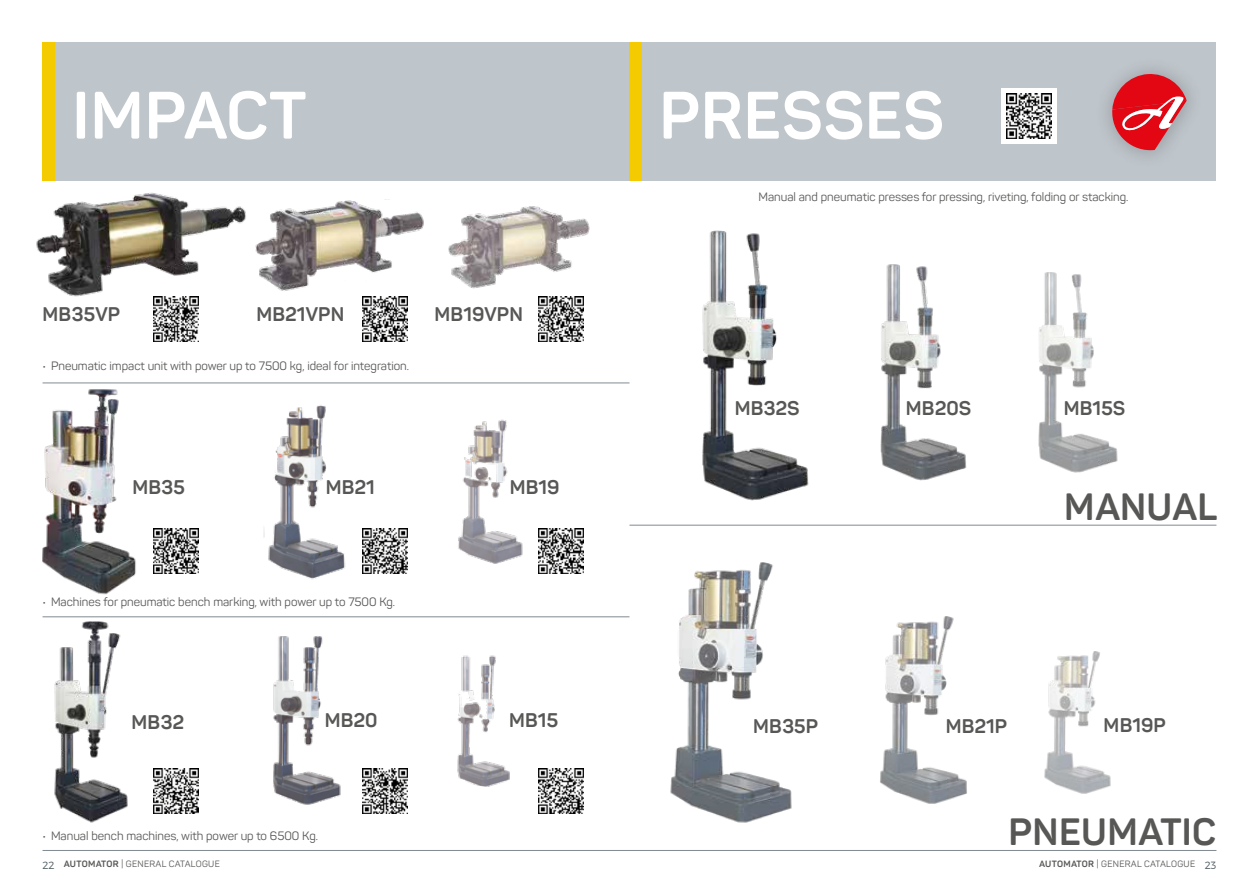
<style>
.page{position:relative;width:1259px;height:893px;background:#fff}
.page>*{position:absolute;margin:0;border:0;box-sizing:border-box;transform-origin:0 0}
.t1{font:700 66px "Panton";letter-spacing:.01em;color:#fff}
.t2{font:700 37.5px "Panton";letter-spacing:.01em;color:#575756}
.t3{font:700 19.5px "Panton";letter-spacing:.005em;color:#575756}
.t4{font:12px "Panton";color:#575756}
.t5{font:9px "Panton";letter-spacing:.035em;color:#575756}
.s1{font-family:"Montserrat";font-weight:300;font-size:10.5px;color:#4e5b61}
.s2{font-weight:700}
</style>
<div class="page">
<div style="left:629px;top:43px;width:587px;height:138px;background:#bfc6cb"></div>
<svg style="left:1111px;top:73px;width:75px;height:77px"></svg>
<div style="left:43px;top:43px;width:586px;height:138px;background:#bfc6cb"></div>
<div style="left:43px;top:43px;width:12px;height:138px;background:#f3cb00"></div>
<hr style="left:43px;top:383px;width:586px;height:1px;background:#818b91">
<hr style="left:43px;top:617px;width:586px;height:1px;background:#818b91">
<hr style="left:43px;top:850px;width:1173px;height:1px;background:#818b91">
<div style="left:629px;top:43px;width:13px;height:138px;background:#f3cb00"></div>
<hr style="left:629px;top:525px;width:587px;height:1px;background:#818b91">
<img style="left:36px;top:192px;width:210px;height:105px">
<img style="left:255px;top:200px;width:169px;height:91px">
<img style="left:448px;top:206px;width:142px;height:83px">
<img style="left:458px;top:419px;width:65px;height:145px">
<img style="left:264px;top:405px;width:82px;height:175px">
<img style="left:43px;top:389px;width:93px;height:206px">
<img style="left:54px;top:621px;width:74px;height:202px">
<img style="left:273px;top:636px;width:68px;height:169px">
<img style="left:457px;top:655px;width:53px;height:132px">
<img style="left:880px;top:264px;width:87px;height:217px">
<img style="left:1038px;top:272px;width:80px;height:201px">
<img style="left:702px;top:230px;width:107px;height:271px">
<img style="left:670px;top:562px;width:122px;height:261px">
<img style="left:880px;top:617px;width:87px;height:187px">
<img style="left:1044px;top:652px;width:67px;height:142px">
<img style="left:363px;top:529px;width:45px;height:45px">
<img style="left:153px;top:528px;width:45px;height:45px">
<img style="left:538px;top:529px;width:45px;height:45px">
<img style="left:363px;top:297px;width:45px;height:45px">
<div style="left:148px;top:291px;width:55px;height:55px;background:#fff"></div>
<img style="left:153px;top:296px;width:45px;height:45px">
<img style="left:538px;top:297px;width:45px;height:45px">
<img style="left:363px;top:769px;width:45px;height:45px">
<img style="left:153px;top:768px;width:45px;height:45px">
<img style="left:538px;top:769px;width:45px;height:45px">
<div style="left:1001px;top:89px;width:56px;height:55px;background:#fff"></div>
<img style="left:1007px;top:94px;width:44px;height:45px">
<h1 class="t1" style="left:72px;top:75px;width:236px">IMPACT</h1>
<h1 class="t1" style="left:659px;top:75px;width:286px">PRESSES</h1>
<p class="t4" style="left:758px;top:190px;width:371px">Manual and pneumatic presses for pressing, riveting, folding or stacking.</p>
<h3 class="t3" style="left:43px;top:302px;width:79px">MB35VP</h3>
<h3 class="t3" style="left:256px;top:302px;width:89px">MB21VPN</h3>
<h3 class="t3" style="left:434px;top:302px;width:90px">MB19VPN</h3>
<p class="t4" style="left:43px;top:359px;width:368px">• Pneumatic impact unit with power up to 7500 kg, ideal for integration.</p>
<h3 class="t3" style="left:734px;top:396px;width:66px">MB32S</h3>
<h3 class="t3" style="left:906px;top:396px;width:67px">MB20S</h3>
<h3 class="t3" style="left:1063px;top:396px;width:63px">MB15S</h3>
<h3 class="t3" style="left:132px;top:475px;width:54px">MB35</h3>
<h3 class="t3" style="left:326px;top:475px;width:51px">MB21</h3>
<h3 class="t3" style="left:510px;top:475px;width:51px">MB19</h3>
<h2 class="t2" style="left:1064px;top:483px;width:154px">MANUAL</h2>
<p class="t4" style="left:43px;top:595px;width:354px">• Machines for pneumatic bench marking, with power up to 7500 Kg.</p>
<h3 class="t3" style="left:132px;top:710px;width:54px">MB32</h3>
<h3 class="t3" style="left:325px;top:708px;width:54px">MB20</h3>
<h3 class="t3" style="left:509px;top:708px;width:50px">MB15</h3>
<h3 class="t3" style="left:753px;top:714px;width:66px">MB35P</h3>
<h3 class="t3" style="left:945px;top:714px;width:63px">MB21P</h3>
<h3 class="t3" style="left:1103px;top:713px;width:64px">MB19P</h3>
<p class="t4" style="left:43px;top:829px;width:277px">• Manual bench machines, with power up to 6500 Kg.</p>
<h2 class="t2" style="left:1008px;top:808px;width:209px">PNEUMATIC</h2>
<p class="t5" style="left:43px;top:859px;width:179px"><span class="s1">22</span> <span class="s2">AUTOMATOR</span> | GENERAL CATALOGUE</p>
<p class="t5" style="left:1039px;top:859px;width:179px"><span class="s2">AUTOMATOR</span> | GENERAL CATALOGUE <span class="s1">23</span></p>
</div>
